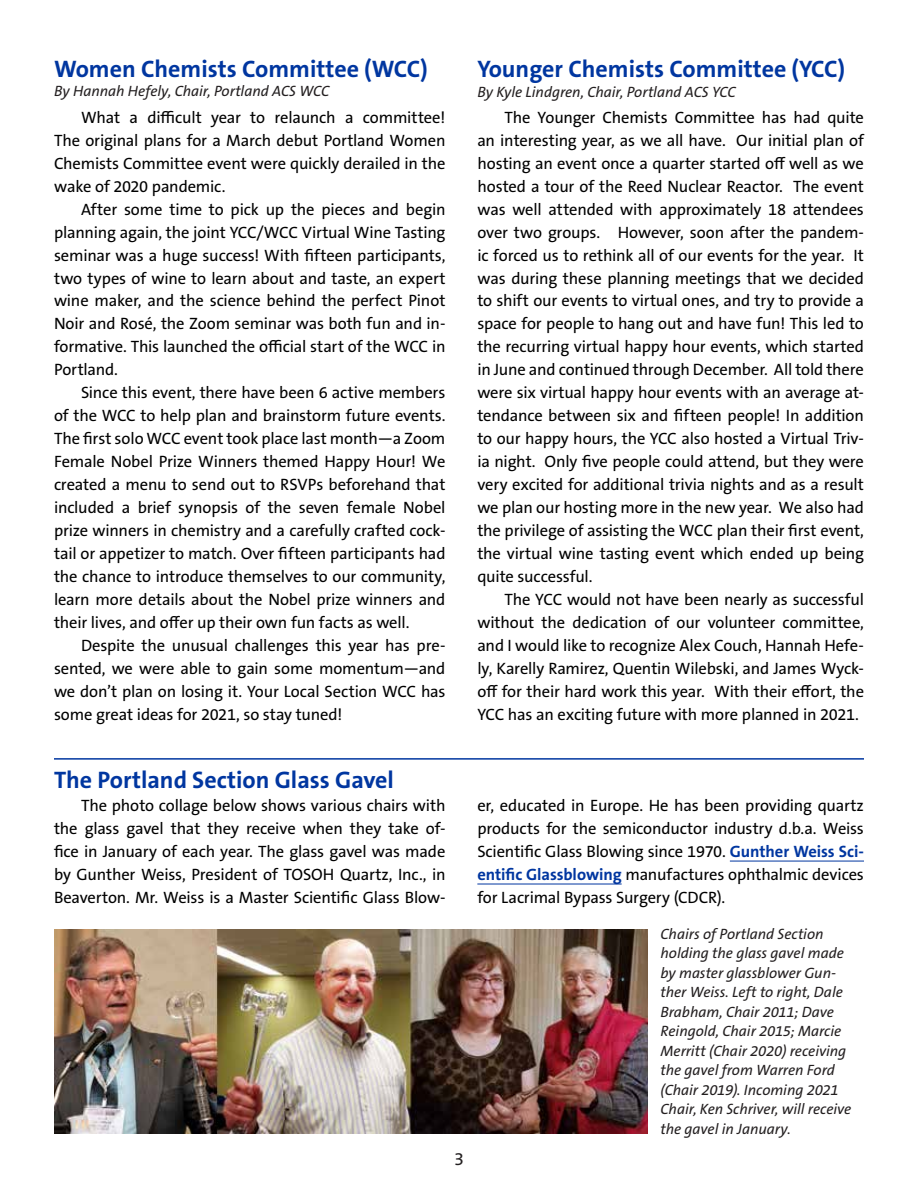
<style>
.page{position:relative;width:918px;height:1188px;background:#fff}
.page>*{position:absolute;margin:0;border:0;box-sizing:border-box;transform-origin:0 0}
.t1{font:700 24px "The Sans ACS W7";color:#0036a0}
.t2{font:18px "The Sans ACS W5 Plain";color:#231f20}
.t3{font:16.5px/23px "The Sans ACS W5 Plain";letter-spacing:-.01em;color:#000;text-align:justify}
.t4{font:italic 15px/19.5px "The Sans ACS W5 Plain";letter-spacing:-.005em;color:#231f20}
.s1{font-family:"The Sans ACS W7";font-weight:700;color:#0036a0}
</style>
<div class="page">
<hr style="left:730px;top:861px;width:134px;height:1px;background:#0036a0">
<hr style="left:477px;top:884px;width:145px;height:1px;background:#0036a0">
<img style="left:54px;top:930px;width:593px;height:204px">
<hr style="left:54px;top:758px;width:810px;height:2px;background:#0036a0">
<h1 class="t1" style="left:54px;top:53px;width:375px">Women Chemists Committee (WCC)</h1>
<p class="t4" style="left:54px;top:82px;width:277px">By Hannah Hefely, Chair, Portland ACS WCC</p>
<p class="t3" style="left:54px;top:106px;width:393px;text-indent:27px">What a difficult year to relaunch a committee!<br>The original plans for a March debut Portland Women Chemists Committee event were quickly derailed in the wake of 2020 pandemic.</p>
<p class="t3" style="left:54px;top:198px;width:393px;text-indent:27px">After some time to pick up the pieces and begin planning again, the joint YCC/WCC Virtual Wine Tasting seminar was a huge success! With fifteen participants, two types of wine to learn about and taste, an expert wine maker, and the science behind the perfect Pinot Noir and Rosé, the Zoom seminar was both fun and in&shy;formative. This launched the official start of the WCC in Portland.</p>
<p class="t3" style="left:54px;top:381px;width:393px;text-indent:27px">Since this event, there have been 6 active members of the WCC to help plan and brainstorm future events.<br>The first solo WCC event took place last month—a Zoom Female Nobel Prize Winners themed Happy Hour! We created a menu to send out to RSVPs beforehand that included a brief synopsis of the seven female Nobel prize winners in chemistry and a carefully crafted cock&shy;tail or appetizer to match. Over fifteen participants had the chance to introduce themselves to our community, learn more details about the Nobel prize winners and their lives, and offer up their own fun facts as well.</p>
<p class="t3" style="left:54px;top:634px;width:393px;text-indent:27px">Despite the unusual challenges this year has pre&shy;sented, we were able to gain some momentum—and we don’t plan on losing it. Your Local Section WCC has some great ideas for 2021, so stay tuned!</p>
<h1 class="t1" style="left:477px;top:53px;width:369px">Younger Chemists Committee (YCC)</h1>
<p class="t4" style="left:477px;top:82px;width:260px">By Kyle Lindgren, Chair, Portland ACS YCC</p>
<p class="t3" style="left:477px;top:106px;width:388px;text-indent:27px">The Younger Chemists Committee has had quite an interesting year, as we all have. Our initial plan of hosting an event once a quarter started off well as we hosted a tour of the Reed Nuclear Reactor. The event was well attended with approximately 18 attendees over two groups. However, soon after the pandem&shy;ic forced us to rethink all of our events for the year. It was during these planning meetings that we decided to shift our events to virtual ones, and try to provide a space for people to hang out and have fun! This led to the recurring virtual happy hour events, which started in June and continued through December. All told there were six virtual happy hour events with an average at&shy;tendance between six and fifteen people! In addition to our happy hours, the YCC also hosted a Virtual Triv&shy;ia night. Only five people could attend, but they were very excited for additional trivia nights and as a result we plan our hosting more in the new year. We also had the privilege of assisting the WCC plan their first event, the virtual wine tasting event which ended up being quite successful.</p>
<p class="t3" style="left:477px;top:588px;width:388px;text-indent:27px">The YCC would not have been nearly as successful without the dedication of our volunteer committee, and I would like to recognize Alex Couch, Hannah Hefe&shy;ly, Karelly Ramirez, Quentin Wilebski, and James Wyck&shy;off for their hard work this year. With their effort, the YCC has an exciting future with more planned in 2021.</p>
<h1 class="t1" style="left:54px;top:765px;width:342px">The Portland Section Glass Gavel</h1>
<p class="t3" style="left:54px;top:794px;width:393px;text-indent:27px">The photo collage below shows various chairs with the glass gavel that they receive when they take of&shy;fice in January of each year. The glass gavel was made by Gunther Weiss, President of TOSOH Quartz, Inc., in Beaverton. Mr. Weiss is a Master Scientific Glass Blow-</p>
<p class="t3" style="left:477px;top:794px;width:388px">er, educated in Europe. He has been providing quartz products for the semiconductor industry d.b.a. Weiss Scientific Glass Blowing since 1970. <span class="s1">Gunther Weiss Sci&shy;entific Glassblowing</span> manufactures ophthalmic devices for Lacrimal Bypass Surgery (CDCR).</p>
<p class="t4" style="left:661px;top:924px;width:192px">Chairs of Portland Section holding the glass gavel made by master glassblower Gun&shy;ther Weiss. Left to right, Dale<br>Brabham, Chair 2011; Dave<br>Reingold, Chair 2015; Marcie<br>Merritt (Chair 2020) receiving the gavel from Warren Ford (Chair 2019). Incoming 2021<br>Chair, Ken Schriver, will receive the gavel in January.</p>
<p class="t2" style="left:454px;top:1147px;width:11px">3</p>
</div>
